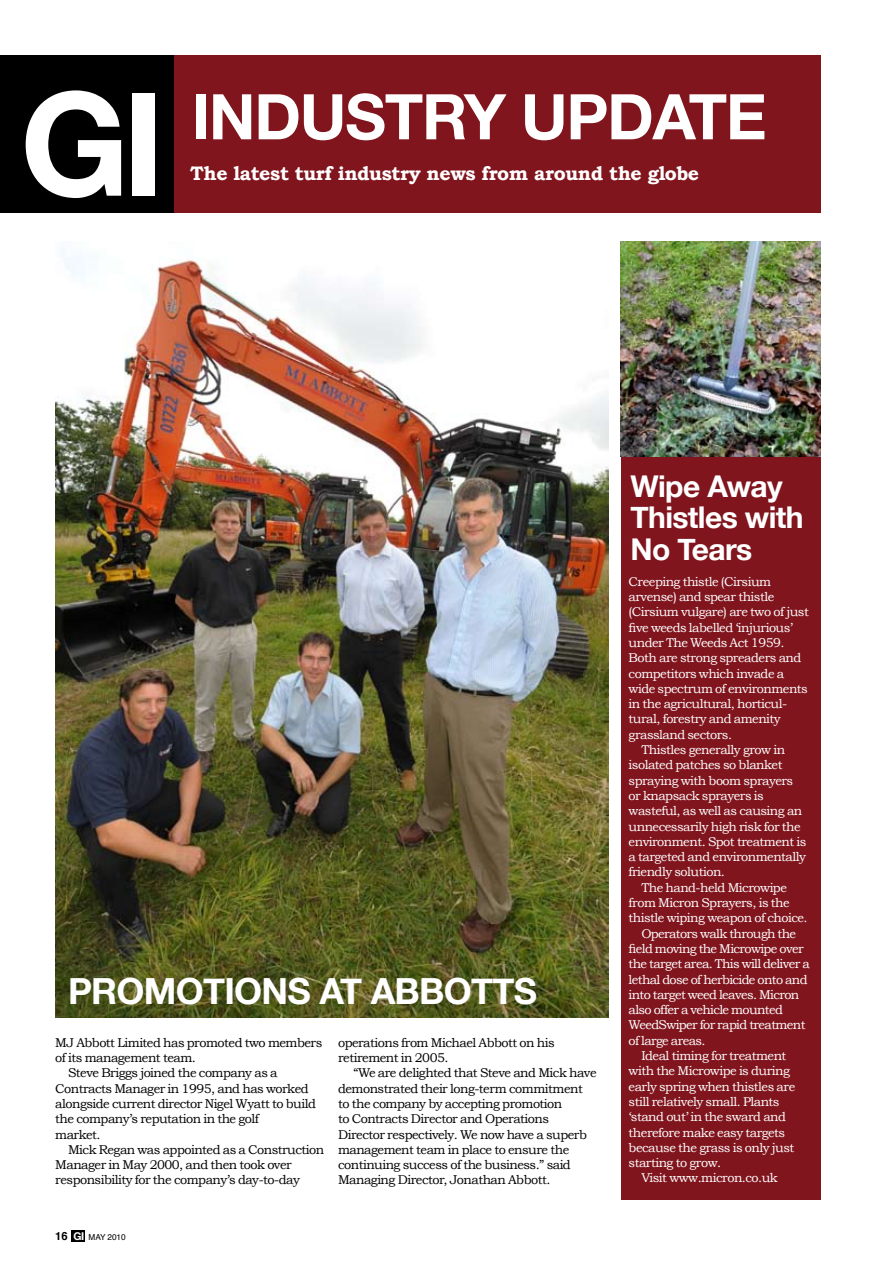
<style>
.page{position:relative;width:893px;height:1263px;background:#fff}
.page>*{position:absolute;margin:0;border:0;box-sizing:border-box;transform-origin:0 0}
.t1{font:700 144px "Helvetica Neue";color:#fff}
.t2{font:700 63px "Helvetica Neue";letter-spacing:-.02em;color:#fff}
.t3{font:700 36px "Helvetica Neue";letter-spacing:-.02em;color:#fff}
.t4{font:700 30px/31.5px "Helvetica Neue";letter-spacing:-.02em;color:#fff}
.t5{font:700 19.5px "Bookman Old Style";letter-spacing:-.02em;color:#fff}
.t6{font:12.75px "Bookman Old Style";letter-spacing:-.04em;color:#fff}
.t7{font:12.75px/15.3px "Bookman Old Style";letter-spacing:-.04em;color:#000}
.t8{font:8.25px "Helvetica";color:#000}
.s1{font-weight:700;font-size:11.25px}
.s2{font-family:"Helvetica Neue";font-weight:700;font-size:10.8px;color:#fff}
</style>
<div class="page">
<div style="left:71px;top:1230px;width:14px;height:11px;background:#000"></div>
<div style="left:0;top:55px;width:821px;height:158px;background:#81151e"></div>
<div style="left:0;top:55px;width:173px;height:158px;background:#000"></div>
<div style="left:621px;top:242px;width:200px;height:957px;background:#81151e"></div>
<img style="left:55px;top:248px;width:553px;height:769px">
<img style="left:621px;top:242px;width:200px;height:214px">
<h1 class="t1" style="left:20px;top:55px;width:146px">GI</h1>
<h2 class="t2" style="left:192px;top:78px;width:500px">INDUSTRY UPDATE</h2>
<h3 class="t5" style="left:190px;top:161px;width:510px">The latest turf industry news from around the globe</h3>
<h3 class="t4" style="left:630px;top:469px;width:175px">Wipe Away<br>Thistles with<br>No Tears</h3>
<h3 class="t3" style="left:68px;top:968px;width:328px">Promotions at Abb</h3>
<h3 class="t3" style="left:444px;top:968px;width:91px">otts</h3>
<p class="t7" style="left:55px;top:1035px;width:269px">MJ Abbott Limited has promoted two members</p>
<p class="t7" style="left:55px;top:1050px;width:142px">of its management team.</p>
<p class="t7" style="left:68px;top:1065px;width:211px">Steve Briggs joined the company as a</p>
<p class="t7" style="left:55px;top:1081px;width:255px">Contracts Manager in 1995, and has worked</p>
<p class="t7" style="left:55px;top:1096px;width:262px">alongside current director Nigel Wyatt to build</p>
<p class="t7" style="left:55px;top:1111px;width:205px">the company’s reputation in the golf</p>
<p class="t7" style="left:55px;top:1126px;width:47px">market.</p>
<p class="t7" style="left:68px;top:1142px;width:258px">Mick Regan was appointed as a Construction</p>
<p class="t7" style="left:55px;top:1157px;width:238px">Manager in May 2000, and then took over</p>
<p class="t7" style="left:55px;top:1172px;width:246px">responsibility for the company’s day-to-day</p>
<p class="t7" style="left:338px;top:1035px;width:218px">operations from Michael Abbott on his retirement in 2005.</p>
<p class="t7" style="left:338px;top:1065px;width:260px;text-indent:16px">“We are delighted that Steve and Mick have demonstrated their long-term commitment to the company by accepting promotion<br>to Contracts Director and Operations Director respectively. We now have a superb management team in place to ensure the continuing success of the business.” said Managing Director, Jonathan Abbott.</p>
<p class="t8" style="left:55px;top:1231px;width:72px"><span class="s1">16</span> <span class="s2">GI</span> MAY 2010</p>
<p class="t6" style="left:629px;top:574px;width:144px">Creeping thistle (Cirsium</p>
<p class="t6" style="left:629px;top:589px;width:147px">arvense) and spear thistle</p>
<p class="t6" style="left:629px;top:605px;width:182px">(Cirsium vulgare) are two of just</p>
<p class="t6" style="left:629px;top:620px;width:166px">five weeds labelled ‘injurious’</p>
<p class="t6" style="left:629px;top:635px;width:157px">under The Weeds Act 1959.</p>
<p class="t6" style="left:629px;top:650px;width:174px">Both are strong spreaders and</p>
<p class="t6" style="left:629px;top:666px;width:157px">competitors which invade a</p>
<p class="t6" style="left:629px;top:681px;width:181px">wide spectrum of environments</p>
<p class="t6" style="left:629px;top:696px;width:160px">in the agricultural, horticul-</p>
<p class="t6" style="left:629px;top:712px;width:154px">tural, forestry and amenity</p>
<p class="t6" style="left:629px;top:727px;width:105px">grassland sectors.</p>
<p class="t6" style="left:641px;top:742px;width:145px">Thistles generally grow in</p>
<p class="t6" style="left:629px;top:758px;width:155px">isolated patches so blanket</p>
<p class="t6" style="left:629px;top:773px;width:166px">spraying with boom sprayers</p>
<p class="t6" style="left:629px;top:788px;width:137px">or knapsack sprayers is</p>
<p class="t6" style="left:629px;top:803px;width:175px">wasteful, as well as causing an</p>
<p class="t6" style="left:629px;top:819px;width:174px">unnecessarily high risk for the</p>
<p class="t6" style="left:629px;top:834px;width:179px">environment. Spot treatment is</p>
<p class="t6" style="left:629px;top:849px;width:179px">a targeted and environmentally</p>
<p class="t6" style="left:629px;top:865px;width:98px">friendly solution.</p>
<p class="t6" style="left:641px;top:880px;width:147px">The hand-held Microwipe</p>
<p class="t6" style="left:629px;top:895px;width:163px">from Micron Sprayers, is the</p>
<p class="t6" style="left:629px;top:911px;width:181px">thistle wiping weapon of choice.</p>
<p class="t6" style="left:641px;top:926px;width:156px">Operators walk through the</p>
<p class="t6" style="left:629px;top:941px;width:176px">field moving the Microwipe over</p>
<p class="t6" style="left:629px;top:956px;width:183px">the target area. This will deliver a</p>
<p class="t6" style="left:629px;top:972px;width:181px">lethal dose of herbicide onto and</p>
<p class="t6" style="left:629px;top:987px;width:172px">into target weed leaves. Micron</p>
<p class="t6" style="left:629px;top:1002px;width:156px">also offer a vehicle mounted</p>
<p class="t6" style="left:629px;top:1018px;width:178px">WeedSwiper for rapid treatment</p>
<p class="t6" style="left:629px;top:1033px;width:78px">of large areas.</p>
<p class="t6" style="left:641px;top:1048px;width:147px">Ideal timing for treatment</p>
<p class="t6" style="left:629px;top:1064px;width:163px">with the Microwipe is during</p>
<p class="t6" style="left:629px;top:1079px;width:168px">early spring when thistles are</p>
<p class="t6" style="left:629px;top:1094px;width:152px">still relatively small. Plants</p>
<p class="t6" style="left:629px;top:1109px;width:159px">‘stand out’ in the sward and</p>
<p class="t6" style="left:629px;top:1125px;width:158px">therefore make easy targets</p>
<p class="t6" style="left:629px;top:1140px;width:167px">because the grass is only just</p>
<p class="t6" style="left:629px;top:1155px;width:94px">starting to grow.</p>
<p class="t6" style="left:641px;top:1171px;width:138px">Visit www.micron.co.uk</p>
</div>
